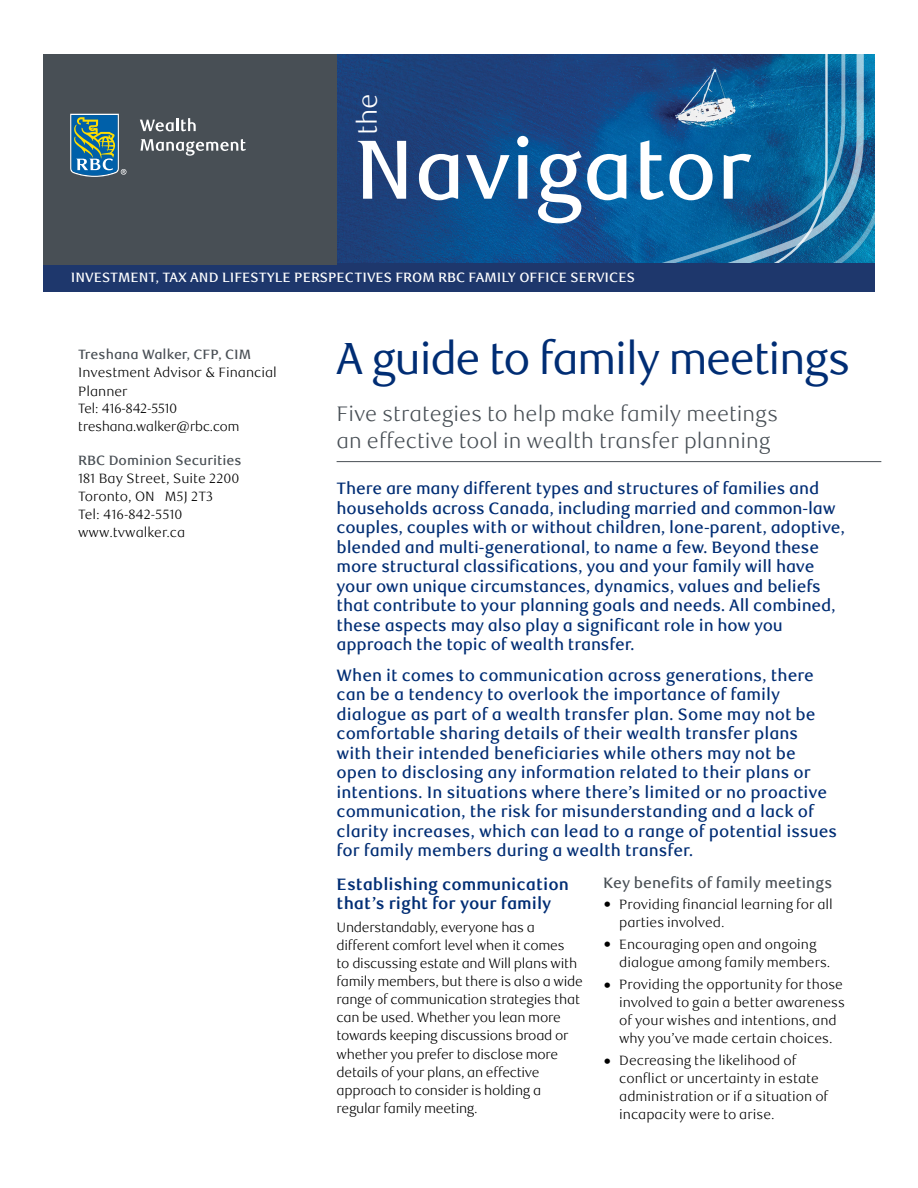
<style>
.page{position:relative;width:918px;height:1188px;background:#fff}
.page>*{position:absolute;margin:0;border:0;box-sizing:border-box;transform-origin:0 0}
._02_STANDFIRST_P{font:500 84px "RBC Text";letter-spacing:-.01em;color:#fff}
._01_HEADLINE_H1{font:45px "RBC Display";letter-spacing:-.02em;color:#002d74}
._02_STANDFIRST_P-2{font:300 27px "RBC Text";color:#fff}
._02_STANDFIRST_P-3{font:300 21px/27px "RBC Text";color:#484f55}
._03_INTRO_COPY_P{font:500 16.5px/19.5px "RBC Text";color:#002d74}
._05_SUBHEAD_H2{font:700 16.5px/19.5px "RBC Text";color:#002d74}
._06_SUBHEAD_H3{font:500 15px "RBC Text";color:#484f55}
._04_BODY-COPY_P{font:300 13.5px/18px "RBC Text";color:#000}
._04_BODY-COPY_P-2{font:300 13.5px/18.1px "RBC Text";letter-spacing:-.02em;color:#000}
.STRAPLINE{font:500 13.5px "RBC Text";color:#fff}
.t1{font:500 13.5px "RBC Text";color:#484e54}
.t2{font:300 13.5px/18.5px "RBC Display";color:#000}
.s1{font-weight:400;font-size:24px}
</style>
<div class="page">
<img style="left:337px;top:54px;width:107px;height:210px">
<svg style="left:864px;top:54px;width:11px;height:210px;background:#0b72a4"></svg>
<svg style="left:444px;top:54px;width:420px;height:210px;background:#155a94"></svg>
<div style="left:43px;top:264px;width:832px;height:28px;background:#1e376c"></div>
<div style="left:43px;top:54px;width:294px;height:211px;background:#484f55"></div>
<svg style="left:70px;top:114px;width:56px;height:63px;background:#4e818d"></svg>
<svg style="left:140px;top:118px;width:56px;height:13px"></svg>
<svg style="left:141px;top:139px;width:105px;height:17px"></svg>
<hr style="left:337px;top:461px;width:544px;height:1px;background:#484f55">
<p class="_02_STANDFIRST_P-2" style="left:352px;top:135px;width:43px;rotate:-90deg">the</p>
<p class="_02_STANDFIRST_P" style="left:354px;top:120px;width:399px">Navigator</p>
<p class="STRAPLINE" style="left:71px;top:270px;width:566px">INVESTMENT, TAX AND LIFESTYLE PERSPECTIVES FROM RBC FAMILY OFFICE SERVICES</p>
<p class="t1" style="left:78px;top:347px;width:175px">Treshana Walker, CFP, CIM</p>
<p class="_04_BODY-COPY_P" style="left:78px;top:364px;width:200px;line-height:18.5px">Investment Advisor &amp; Financial<br>Planner</p>
<p class="t2" style="left:78px;top:399px;width:163px">Tel: 416-842-5510 treshana.walker@rbc.com</p>
<p class="t1" style="left:78px;top:453px;width:165px">RBC Dominion Securities</p>
<p class="_04_BODY-COPY_P" style="left:78px;top:470px;width:163px">181 Bay Street, Suite 2200<br>Toronto, ON M5J 2T3<br>Tel: 416-842-5510 www.tvwalker.ca</p>
<h1 class="_01_HEADLINE_H1" style="left:337px;top:332px;width:515px">A guide to family meetings</h1>
<p class="_02_STANDFIRST_P-3" style="left:337px;top:401px;width:443px">Five strategies to help make family meetings an effective tool in wealth transfer planning</p>
<p class="_03_INTRO_COPY_P" style="left:337px;top:479px;width:510px">There are many different types and structures of families and households across Canada, including married and common-law couples, couples with or without children, lone-parent, adoptive, blended and multi-generational, to name a few. Beyond these more structural classifications, you and your family will have your own unique circumstances, dynamics, values and beliefs that contribute to your planning goals and needs. All combined, these aspects may also play a significant role in how you approach the topic of wealth transfer.</p>
<p class="_03_INTRO_COPY_P" style="left:337px;top:666px;width:502px">When it comes to communication across generations, there can be a tendency to overlook the importance of family dialogue as part of a wealth transfer plan. Some may not be comfortable sharing details of their wealth transfer plans<br>with their intended beneficiaries while others may not be open to disclosing any information related to their plans or intentions. In situations where there’s limited or no proactive communication, the risk for misunderstanding and a lack of clarity increases, which can lead to a range of potential issues for family members during a wealth transfer.</p>
<h2 class="_05_SUBHEAD_H2" style="left:337px;top:875px;width:234px">Establishing communication that’s right for your family</h2>
<p class="_04_BODY-COPY_P-2" style="left:337px;top:918px;width:248px">Understandably, everyone has a different comfort level when it comes<br>to discussing estate and Will plans with family members, but there is also a wide range of communication strategies that can be used. Whether you lean more towards keeping discussions broad or whether you prefer to disclose more details of your plans, an effective approach to consider is holding a regular family meeting.</p>
<h3 class="_06_SUBHEAD_H3" style="left:603px;top:874px;width:231px">Key benefits of family meetings</h3>
<p class="_04_BODY-COPY_P" style="left:619px;top:895px;width:215px;text-indent:-16px"><span class="s1">•</span> Providing financial learning for all parties involved.</p>
<p class="_04_BODY-COPY_P" style="left:619px;top:936px;width:213px;text-indent:-16px"><span class="s1">•</span> Encouraging open and ongoing dialogue among family members.</p>
<p class="_04_BODY-COPY_P" style="left:619px;top:976px;width:227px;text-indent:-16px"><span class="s1">•</span> Providing the opportunity for those involved to gain a better awareness of your wishes and intentions, and why you’ve made certain choices.</p>
<p class="_04_BODY-COPY_P" style="left:619px;top:1052px;width:211px;text-indent:-16px"><span class="s1">•</span> Decreasing the likelihood of conflict or uncertainty in estate administration or if a situation of incapacity were to arise.</p>
</div>
